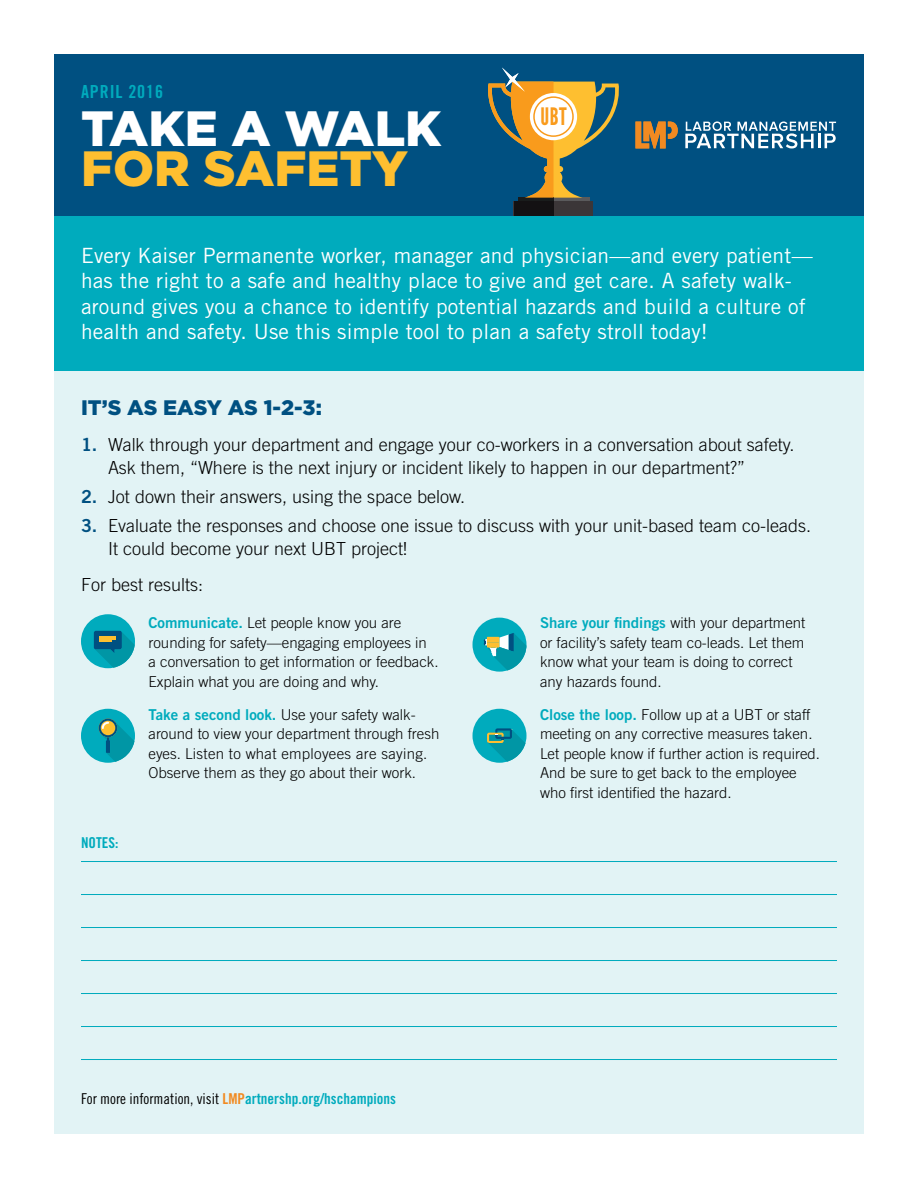
<style>
.page{position:relative;width:918px;height:1188px;background:#fff}
.page>*{position:absolute;margin:0;border:0;box-sizing:border-box;transform-origin:0 0}
.t1{font:900 49.5px "Gotham";color:#fff}
.t2{font:900 49.5px "Gotham";color:#febf30}
.t3{font:24px "League Gothic";color:#f99b1c}
.t4{font:21px/25.5px "Trade Gothic LT Std";letter-spacing:.01em;color:#fff}
.t5{font:900 21px "Gotham";letter-spacing:-.01em;color:#005081}
.t6{font:300 18px/22.5px "Trade Gothic LT Std";color:#000}
.t7{font:18px "Trade Gothic LT Std Bd Cn 20";letter-spacing:.05em;color:#00abbd}
.t8{font:300 15px/19.5px "Trade Gothic LT Std";color:#000}
.t9{font:15px "Trade Gothic LT Std Bd Cn 20";color:#00abbd}
.s1{font-family:"Trade Gothic LT Std Bd 2";font-weight:400;color:#005081}
.s2{font-family:"Trade Gothic LT Std Bd 2";font-weight:400;color:#00abbd}
.s3{font-family:"Trade Gothic LT Std Cn 18";color:#000}
.s4{color:#f18a21}
</style>
<div class="page">
<div style="left:54px;top:54px;width:810px;height:162px;background:#005081"></div>
<div style="left:54px;top:216px;width:810px;height:155px;background:#00abbd"></div>
<svg style="left:685px;top:122px;width:151px;height:26px"></svg>
<svg style="left:635px;top:122px;width:43px;height:26px"></svg>
<div style="left:514px;top:201px;width:79px;height:15px;background:#3b3638"></div>
<hr style="left:518px;top:198px;width:71px;height:3px;background:#5a5a5c">
<div style="left:514px;top:201px;width:40px;height:15px;background:#131113"></div>
<hr style="left:518px;top:198px;width:36px;height:3px;background:#191c1c">
<svg style="left:488px;top:67px;width:131px;height:131px"></svg>
<div style="left:530px;top:93px;width:47px;height:47px;background:#fff;border-radius:50%"></div>
<div style="left:533px;top:96px;width:41px;height:41px;border:2px solid #f99b1c;border-radius:50%"></div>
<div style="left:54px;top:371px;width:810px;height:763px;background:#e2f3f5"></div>
<div style="left:472px;top:618px;width:54px;height:54px;background:#00abbd;border-radius:50%"></div>
<svg style="left:484px;top:633px;width:42px;height:37px"></svg>
<div style="left:81px;top:709px;width:54px;height:54px;background:#00abbd;border-radius:50%"></div>
<svg style="left:99px;top:719px;width:35px;height:43px"></svg>
<div style="left:472px;top:709px;width:54px;height:54px;background:#00abbd;border-radius:50%"></div>
<svg style="left:487px;top:728px;width:38px;height:34px"></svg>
<div style="left:81px;top:614px;width:54px;height:54px;background:#00abbd;border-radius:50%"></div>
<svg style="left:94px;top:631px;width:41px;height:37px"></svg>
<hr style="left:81px;top:861px;width:756px;height:1px;background:#00abbd">
<hr style="left:81px;top:894px;width:756px;height:1px;background:#00abbd">
<hr style="left:81px;top:927px;width:756px;height:1px;background:#00abbd">
<hr style="left:81px;top:960px;width:756px;height:1px;background:#00abbd">
<hr style="left:81px;top:993px;width:756px;height:1px;background:#00abbd">
<hr style="left:81px;top:1026px;width:756px;height:1px;background:#00abbd">
<hr style="left:81px;top:1059px;width:756px;height:1px;background:#00abbd">
<p class="t7" style="left:81px;top:81px;width:84px">APRIL 2016</p>
<h1 class="t1" style="left:81px;top:94px;width:362px">TAKE A WALK</h1>
<h1 class="t2" style="left:81px;top:134px;width:328px">FOR SAFETY</h1>
<h2 class="t3" style="left:540px;top:103px;width:28px">UBT</h2>
<p class="t4" style="left:81px;top:242px;width:733px">Every Kaiser Permanente worker, manager and physician—and every patient— has the right to a safe and healthy place to give and get care. A safety walk&shy;around gives you a chance to identify potential hazards and build a culture of health and safety. Use this simple tool to plan a safety stroll today!</p>
<h3 class="t5" style="left:81px;top:393px;width:242px">IT’S AS EASY AS 1-2-3:</h3>
<p class="t6" style="left:108px;top:433px;width:688px;text-indent:-27px"><span class="s1">1.</span> Walk through your department and engage your co-workers in a conversation about safety.<br>Ask them, “Where is the next injury or incident likely to happen in our department?”</p>
<p class="t6" style="left:81px;top:485px;width:386px"><span class="s1">2.</span> Jot down their answers, using the space below.</p>
<p class="t6" style="left:108px;top:514px;width:705px;text-indent:-27px"><span class="s1">3.</span> Evaluate the responses and choose one issue to discuss with your unit-based team co-leads.<br>It could become your next UBT project!</p>
<p class="t6" style="left:81px;top:573px;width:124px">For best results:</p>
<p class="t8" style="left:148px;top:613px;width:292px"><span class="s2">Communicate.</span> Let people know you are rounding for safety—engaging employees in<br>a conversation to get information or feedback.<br>Explain what you are doing and why.</p>
<p class="t8" style="left:148px;top:705px;width:292px"><span class="s2">Take a second look.</span> Use your safety walk&shy;around to view your department through fresh eyes. Listen to what employees are saying.<br>Observe them as they go about their work.</p>
<p class="t8" style="left:540px;top:613px;width:267px"><span class="s2">Share your findings</span> with your department or facility’s safety team co-leads. Let them know what your team is doing to correct any hazards found.</p>
<p class="t8" style="left:540px;top:705px;width:282px"><span class="s2">Close the loop.</span> Follow up at a UBT or staff meeting on any corrective measures taken.<br>Let people know if further action is required.<br>And be sure to get back to the employee who first identified the hazard.</p>
<p class="t9" style="left:81px;top:833px;width:39px">NOTES:</p>
<p class="t9" style="left:81px;top:1090px;width:316px"><span class="s3">For more information, visit</span> <span class="s4">LMP</span>artnershp.org/hschampions</p>
</div>
